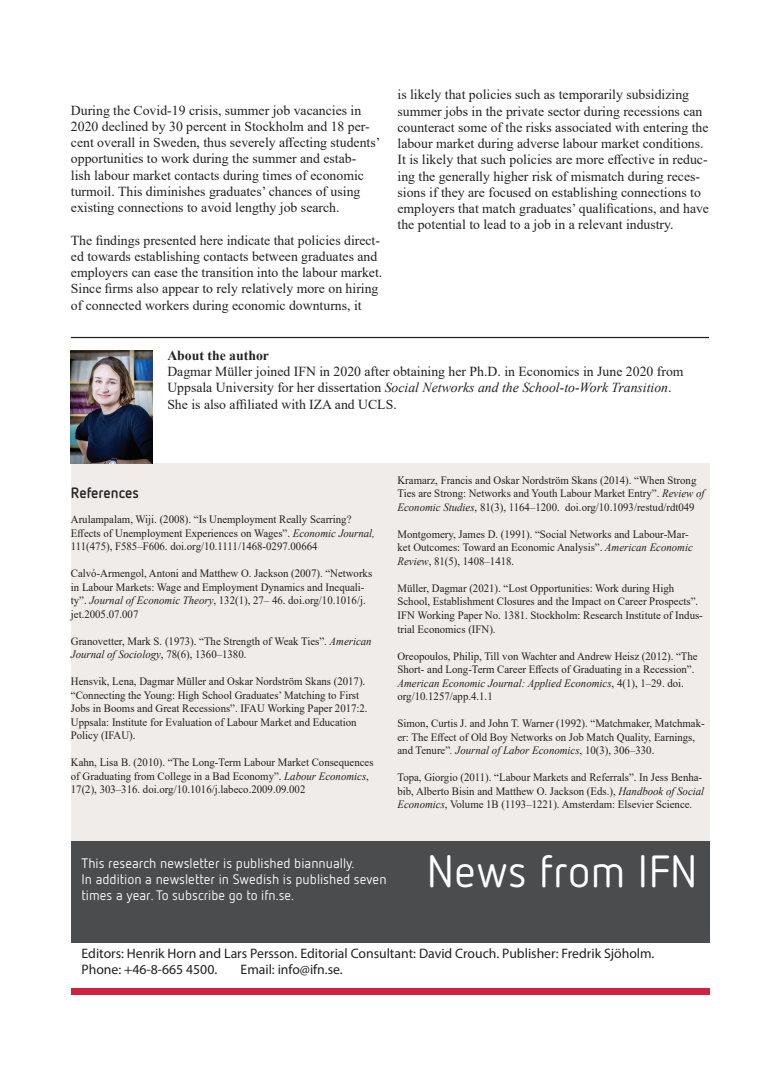
<style>
.page{position:relative;width:780px;height:1088px;background:#fff}
.page>*{position:absolute;margin:0;border:0;box-sizing:border-box;transform-origin:0 0}
.t1{font:45px "Netto OT";color:#fff}
.t2{font:700 15px "Netto OT";color:#231f20;scale:.96 1}
.t3{font:13.75px/16.2px "Times New Roman";color:#231f20}
.t4{font:13.75px/16.2px "Myriad Pro";color:#231f20}
.t5{font:13.75px/16.2px "Netto OT";color:#fff}
.t6{font:700 13.75px "Times New Roman";color:#231f20}
.t7{font:11.25px/13.5px "Times New Roman";color:#231f20;scale:.96 1}
.s1{font-style:italic}
</style>
<div class="page">
<div style="left:71px;top:988px;width:638px;height:6px;background:#d1213e"></div>
<div style="left:71px;top:464px;width:638px;height:377px;background:#f0ece9"></div>
<hr style="left:71px;top:337px;width:638px;height:1px;background:#231f20">
<img style="left:71px;top:350px;width:81px;height:113px">
<div style="left:71px;top:841px;width:638px;height:102px;background:#4b4c4d"></div>
<p class="t3" style="left:71px;top:101px;width:311px">During the Covid-19 crisis, summer job vacancies in 2020 declined by 30 percent in Stockholm and 18 per&shy;cent overall in Sweden, thus severely affecting students’ opportunities to work during the summer and estab-<br>lish labour market contacts during times of economic turmoil. This diminishes graduates’ chances of using existing connections to avoid lengthy job search.</p>
<p class="t3" style="left:71px;top:231px;width:313px">The findings presented here indicate that policies direct&shy;ed towards establishing contacts between graduates and employers can ease the transition into the labour market.<br>Since firms also appear to rely relatively more on hiring of connected workers during economic downturns, it</p>
<p class="t3" style="left:397px;top:86px;width:313px">is likely that policies such as temporarily subsidizing summer jobs in the private sector during recessions can counteract some of the risks associated with entering the labour market during adverse labour market conditions.<br>It is likely that such policies are more effective in reduc&shy;ing the generally higher risk of mismatch during reces&shy;sions if they are focused on establishing connections to employers that match graduates’ qualifications, and have the potential to lead to a job in a relevant industry.</p>
<p class="t6" style="left:167px;top:345px;width:103px">About the author</p>
<p class="t3" style="left:167px;top:363px;width:517px">Dagmar Müller joined IFN in 2020 after obtaining her Ph.D. in Economics in June 2020 from<br>Uppsala University for her dissertation <span class="s1">Social Networks and the School-to-Work Transition</span>.<br>She is also affiliated with IZA and UCLS.</p>
<h2 class="t2" style="left:71px;top:483px;width:72px">References</h2>
<p class="t7" style="left:71px;top:512px;width:318px">Arulampalam, Wiji. (2008). “Is Unemployment Really Scarring?<br>Effects of Unemployment Experiences on Wages”. <span class="s1">Economic Journal,<br></span>111(475), F585–F606. doi.org/10.1111/1468-0297.00664</p>
<p class="t7" style="left:71px;top:566px;width:315px">Calvó-Armengol, Antoni and Matthew O. Jackson (2007). “Networks in Labour Markets: Wage and Employment Dynamics and Inequali&shy;ty”. <span class="s1">Journal of Economic Theory</span>, 132(1), 27– 46. doi.org/10.1016/j. jet.2005.07.007</p>
<p class="t7" style="left:71px;top:634px;width:315px">Granovetter, Mark S. (1973). “The Strength of Weak Ties”. <span class="s1">American<br>Journal of Sociology</span>, 78(6), 1360–1380.</p>
<p class="t7" style="left:71px;top:674px;width:310px">Hensvik, Lena, Dagmar Müller and Oskar Nordström Skans (2017). “Connecting the Young: High School Graduates’ Matching to First Jobs in Booms and Great Recessions”. IFAU Working Paper 2017:2.<br>Uppsala: Institute for Evaluation of Labour Market and Education Policy (IFAU).</p>
<p class="t7" style="left:71px;top:755px;width:317px">Kahn, Lisa B. (2010). “The Long-Term Labour Market Consequences of Graduating from College in a Bad Economy”. <span class="s1">Labour Economics</span>,<br>17(2), 303–316. doi.org/10.1016/j.labeco.2009.09.002</p>
<p class="t7" style="left:397px;top:473px;width:321px">Kramarz, Francis and Oskar Nordström Skans (2014). “When Strong<br>Ties are Strong: Networks and Youth Labour Market Entry”. <span class="s1">Review of<br>Economic Studies</span>, 81(3), 1164–1200. doi.org/10.1093/restud/rdt049</p>
<p class="t7" style="left:397px;top:527px;width:309px">Montgomery, James D. (1991). “Social Networks and Labour-Mar&shy;ket Outcomes: Toward an Economic Analysis”. <span class="s1">American Economic<br>Review</span>, 81(5), 1408–1418.</p>
<p class="t7" style="left:397px;top:581px;width:319px">Müller, Dagmar (2021). “Lost Opportunities: Work during High School, Establishment Closures and the Impact on Career Prospects”.<br>IFN Working Paper No. 1381. Stockholm: Research Institute of Indus&shy;trial Economics (IFN).</p>
<p class="t7" style="left:397px;top:649px;width:314px">Oreopoulos, Philip, Till von Wachter and Andrew Heisz (2012). “The Short- and Long-Term Career Effects of Graduating in a Recession”.<br><span class="s1">American Economic Journal: Applied Economics</span>, 4(1), 1–29. doi. org/10.1257/app.4.1.1</p>
<p class="t7" style="left:397px;top:716px;width:321px">Simon, Curtis J. and John T. Warner (1992). “Matchmaker, Matchmak&shy;er: The Effect of Old Boy Networks on Job Match Quality, Earnings, and Tenure”<span class="s1">. Journal of Labor Economics</span>, 10(3), 306–330.</p>
<p class="t7" style="left:397px;top:770px;width:321px">Topa, Giorgio (2011). “Labour Markets and Referrals”. In Jess Benha&shy;bib, Alberto Bisin and Matthew O. Jackson (Eds.), <span class="s1">Handbook of Social<br>Economics</span>, Volume 1B (1193–1221). Amsterdam: Elsevier Science.</p>
<p class="t5" style="left:81px;top:855px;width:306px">This research newsletter is published biannually.<br>In addition a newsletter in Swedish is published seven times a year. To subscribe go to ifn.se.</p>
<h1 class="t1" style="left:426px;top:843px;width:273px">News from IFN</h1>
<p class="t4" style="left:81px;top:944px;width:574px">Editors: Henrik Horn and Lars Persson. Editorial Consultant: David Crouch. Publisher: Fredrik Sjöholm.<br>Phone: +46-8-665 4500.</p>
<p class="t4" style="left:240px;top:961px;width:104px">Email: info@ifn.se.</p>
</div>
